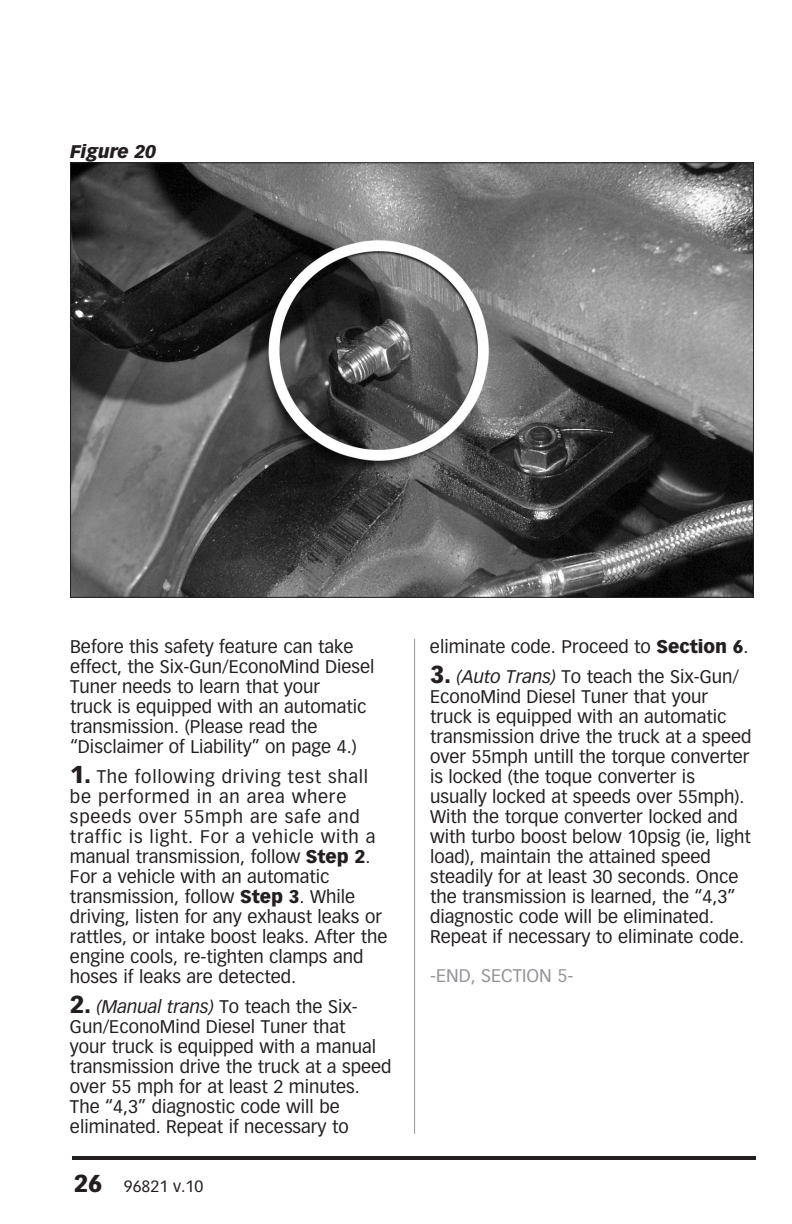
<style>
.page{position:relative;width:792px;height:1224px;background:#fff}
.page>*{position:absolute;margin:0;border:0;box-sizing:border-box;transform-origin:0 0}
.Body{font:18px/20px "Vectora LT Std";color:#231f20}
.End{font:18px "Vectora LT Std";color:#939598}
.Figure{font:italic 900 18px "Vectora LT Std";color:#231f20}
.t1{font:16px "Vectora LT Std";color:#231f20}
.s1{font-weight:900;font-size:24px}
.s2{font-weight:900}
.s3{font-style:italic}
</style>
<div class="page">
<hr style="left:72px;top:1156px;width:684px;height:4px;background:#231f20">
<img style="left:72px;top:164px;width:680px;height:432px">
<hr style="left:414px;top:639px;width:1px;height:495px;background:#939598">
<p class="Figure" style="left:70px;top:141px;width:88px">Figure 20</p>
<p class="Body" style="left:70px;top:637px;width:306px">Before this safety feature can take effect, the Six-Gun/EconoMind Diesel Tuner needs to learn that your<br>truck is equipped with an automatic transmission. (Please read the “Disclaimer of Liability” on page 4.)</p>
<p class="Body" style="left:70px;top:767px;width:319px"><span class="s1">1.</span> The following driving test shall be performed in an area where speeds over 55mph are safe and traffic is light. For a vehicle with a manual transmission, follow <span class="s2">Step 2</span>.<br>For a vehicle with an automatic transmission, follow <span class="s2">Step 3</span>. While driving, listen for any exhaust leaks or rattles, or intake boost leaks. After the engine cools, re-tighten clamps and hoses if leaks are detected.</p>
<p class="Body" style="left:70px;top:997px;width:323px"><span class="s1">2.</span> <span class="s3">(Manual trans)</span> To teach the Six-Gun/EconoMind Diesel Tuner that<br>your truck is equipped with a manual transmission drive the truck at a speed over 55 mph for at least 2 minutes.<br>The “4,3” diagnostic code will be eliminated. Repeat if necessary to</p>
<p class="t1" style="left:74px;top:1177px;width:131px"><span class="s1">26</span> 96821 v.10</p>
<p class="Body" style="left:430px;top:637px;width:320px">eliminate code. Proceed to <span class="s2">Section 6</span>.</p>
<p class="Body" style="left:430px;top:667px;width:323px"><span class="s1">3.</span> <span class="s3">(Auto Trans)</span> To teach the Six-Gun/ EconoMind Diesel Tuner that your truck is equipped with an automatic transmission drive the truck at a speed over 55mph untill the torque converter is locked (the toque converter is usually locked at speeds over 55mph).<br>With the torque converter locked and with turbo boost below 10psig (ie, light load), maintain the attained speed steadily for at least 30 seconds. Once the transmission is learned, the “4,3” diagnostic code will be eliminated.<br>Repeat if necessary to eliminate code.</p>
<p class="End" style="left:430px;top:965px;width:145px">-END, SECTION 5-</p>
</div>
